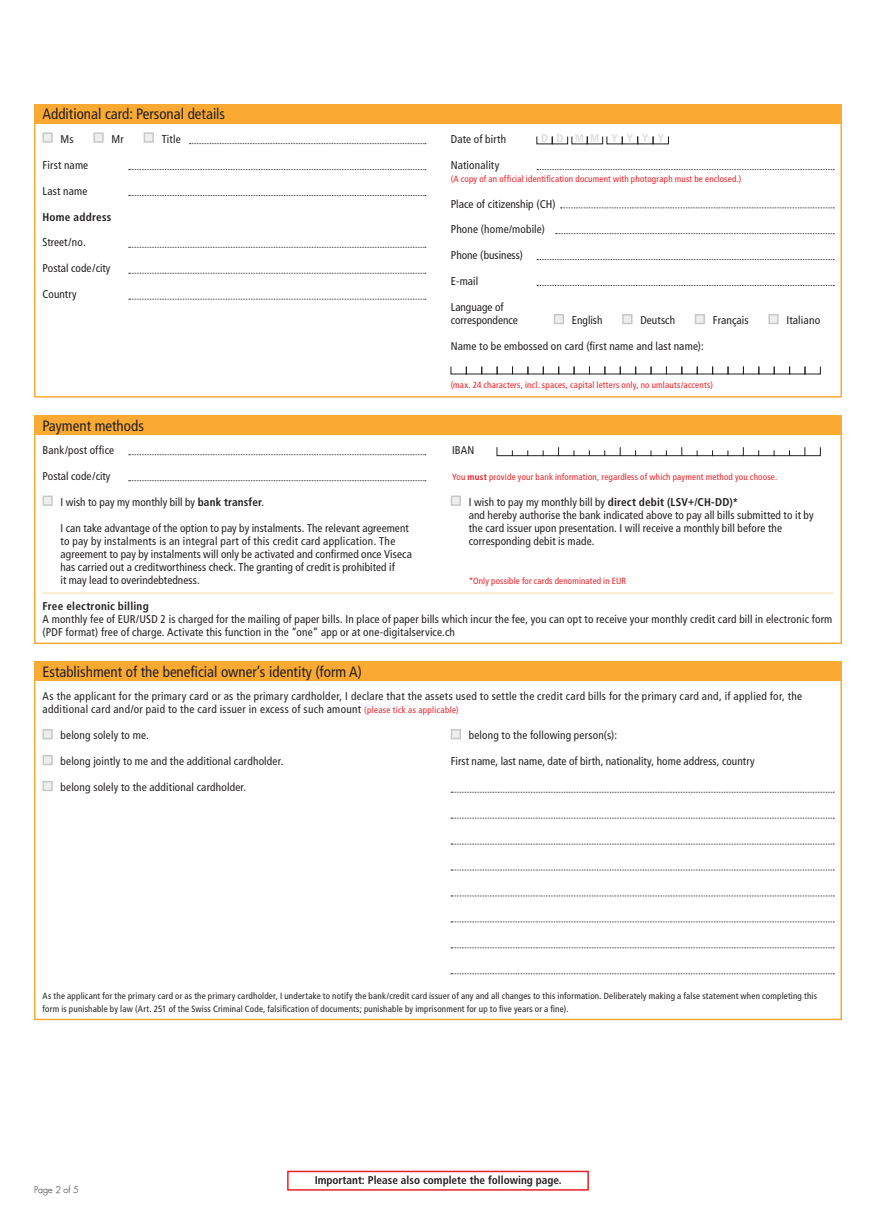
<style>
.page{position:relative;width:876px;height:1229px;background:#fff}
.page>*{position:absolute;margin:0;border:0;box-sizing:border-box;transform-origin:0 0}
.t1{font:condensed 15px "Frutiger LT Pro";color:#231f20}
.t2{font:condensed 11.25px/12.9px "Frutiger LT Pro";letter-spacing:.015em;color:#231f20}
.t3{font:700 condensed 11.25px "Frutiger LT Pro";color:#231f20}
.t4{font:700 condensed 11.25px "Frutiger LT Pro";letter-spacing:.02em;color:#231f20}
.t5{font:700 condensed 11.25px "Frutiger LT Pro";color:#dcdddf}
.t6{font:condensed 9px/12.9px "Frutiger LT Pro";letter-spacing:.02em;color:#231f20}
.t7{font:condensed 9px "Frutiger LT Pro";letter-spacing:.02em;color:#ee1d23}
.t8{font:300 9px "Futura";letter-spacing:-.01em;color:#231f20}
.s1{font-weight:700}
.s2{font-size:9px;color:#ee1d23}
</style>
<div class="page">
<div style="left:34px;top:661px;width:808px;height:20px;background:#faaa33"></div>
<svg style="left:451px;top:792px;width:383px;height:1px"></svg>
<svg style="left:451px;top:818px;width:383px;height:1px"></svg>
<svg style="left:451px;top:870px;width:383px;height:1px"></svg>
<svg style="left:451px;top:921px;width:383px;height:1px"></svg>
<svg style="left:451px;top:844px;width:383px;height:1px"></svg>
<svg style="left:451px;top:895px;width:383px;height:1px"></svg>
<svg style="left:451px;top:947px;width:383px;height:1px"></svg>
<svg style="left:451px;top:973px;width:383px;height:1px"></svg>
<div style="left:43px;top:729px;width:10px;height:10px;background:#eeeeef;border:2px solid #c7c8ca"></div>
<div style="left:43px;top:755px;width:10px;height:10px;background:#eeeeef;border:2px solid #c7c8ca"></div>
<div style="left:43px;top:781px;width:10px;height:10px;background:#eeeeef;border:2px solid #c7c8ca"></div>
<div style="left:451px;top:729px;width:10px;height:10px;background:#eeeeef;border:2px solid #c7c8ca"></div>
<div style="left:34px;top:668px;width:808px;height:352px;border:2px solid #faaa33"></div>
<div style="left:287px;top:1171px;width:302px;height:19px;border:1px solid #ee1d23"></div>
<hr style="left:43px;top:593px;width:790px;height:1px;background:#fdd59f">
<div style="left:34px;top:415px;width:808px;height:20px;background:#faaa33"></div>
<div style="left:34px;top:425px;width:808px;height:219px;border:2px solid #faaa33"></div>
<div style="left:43px;top:496px;width:10px;height:10px;background:#eeeeef;border:2px solid #c7c8ca"></div>
<div style="left:451px;top:496px;width:10px;height:10px;background:#eeeeef;border:2px solid #c7c8ca"></div>
<svg style="left:129px;top:454px;width:297px;height:1px"></svg>
<svg style="left:129px;top:480px;width:297px;height:1px"></svg>
<div style="left:43px;top:132px;width:10px;height:11px;background:#eeeeef;border:2px solid #c7c8ca"></div>
<div style="left:93px;top:132px;width:11px;height:11px;background:#eeeeef;border:2px solid #c7c8ca"></div>
<div style="left:144px;top:132px;width:10px;height:11px;background:#eeeeef;border:2px solid #c7c8ca"></div>
<div style="left:554px;top:314px;width:10px;height:10px;background:#eeeeef;border:2px solid #c7c8ca"></div>
<div style="left:622px;top:314px;width:10px;height:10px;background:#eeeeef;border:2px solid #c7c8ca"></div>
<div style="left:695px;top:314px;width:10px;height:10px;background:#eeeeef;border:2px solid #c7c8ca"></div>
<div style="left:768px;top:314px;width:11px;height:10px;background:#eeeeef;border:2px solid #c7c8ca"></div>
<svg style="left:190px;top:143px;width:236px;height:1px"></svg>
<svg style="left:129px;top:169px;width:297px;height:1px"></svg>
<svg style="left:537px;top:169px;width:297px;height:1px"></svg>
<svg style="left:129px;top:195px;width:297px;height:1px"></svg>
<svg style="left:561px;top:207px;width:273px;height:1px"></svg>
<div style="left:512px;top:366px;width:16px;height:8px;border:1px solid #231f20"></div>
<div style="left:589px;top:366px;width:16px;height:8px;border:1px solid #231f20"></div>
<div style="left:666px;top:366px;width:16px;height:8px;border:1px solid #231f20"></div>
<div style="left:743px;top:366px;width:16px;height:8px;border:1px solid #231f20"></div>
<div style="left:789px;top:366px;width:16px;height:8px;border:1px solid #231f20"></div>
<div style="left:805px;top:366px;width:16px;height:8px;border:1px solid #231f20"></div>
<div style="left:34px;top:104px;width:808px;height:20px;background:#faaa33"></div>
<div style="left:34px;top:116px;width:808px;height:282px;border:2px solid #faaa33"></div>
<svg style="left:129px;top:273px;width:297px;height:1px"></svg>
<svg style="left:537px;top:259px;width:297px;height:1px"></svg>
<svg style="left:129px;top:299px;width:297px;height:1px"></svg>
<svg style="left:537px;top:285px;width:297px;height:1px"></svg>
<svg style="left:129px;top:247px;width:297px;height:1px"></svg>
<svg style="left:556px;top:233px;width:278px;height:1px"></svg>
<div style="left:552px;top:136px;width:16px;height:8px;border:1px solid #231f20"></div>
<div style="left:587px;top:136px;width:16px;height:8px;border:1px solid #231f20"></div>
<div style="left:653px;top:136px;width:16px;height:8px;border:1px solid #231f20"></div>
<svg style="left:497px;top:447px;width:15px;height:9px"></svg>
<div style="left:512px;top:450px;width:16px;height:6px;border:1px solid #231f20"></div>
<svg style="left:527px;top:447px;width:294px;height:9px"></svg>
<h1 class="t1" style="left:43px;top:105px;width:184px">Additional card: Personal details</h1>
<p class="t2" style="left:61px;top:132px;width:15px">Ms</p>
<p class="t2" style="left:112px;top:132px;width:14px">Mr</p>
<p class="t2" style="left:162px;top:132px;width:21px">Title</p>
<p class="t2" style="left:43px;top:158px;width:47px">First name</p>
<p class="t2" style="left:43px;top:184px;width:46px">Last name</p>
<p class="t4" style="left:43px;top:210px;width:70px">Home address</p>
<p class="t2" style="left:43px;top:236px;width:45px">Street/no.</p>
<p class="t2" style="left:43px;top:262px;width:69px">Postal code/city</p>
<p class="t2" style="left:43px;top:288px;width:36px">Country</p>
<h1 class="t1" style="left:43px;top:417px;width:103px">Payment methods</h1>
<p class="t2" style="left:451px;top:132px;width:57px">Date of birth</p>
<p class="t2" style="left:451px;top:158px;width:50px">Nationality</p>
<p class="t2" style="left:451px;top:197px;width:106px">Place of citizenship (CH)</p>
<p class="t2" style="left:451px;top:223px;width:96px">Phone (home/mobile)</p>
<p class="t2" style="left:451px;top:249px;width:74px">Phone (business)</p>
<p class="t2" style="left:451px;top:275px;width:29px">E-mail</p>
<p class="t2" style="left:451px;top:301px;width:69px">Language of correspondence</p>
<p class="t5" style="left:541px;top:132px;width:124px">D DMMY Y Y Y</p>
<p class="t7" style="left:451px;top:173px;width:292px">(A copy of an official identification document with photograph must be enclosed.)</p>
<p class="t2" style="left:572px;top:314px;width:32px">English</p>
<p class="t2" style="left:640px;top:314px;width:36px">Deutsch</p>
<p class="t2" style="left:713px;top:314px;width:37px">Français</p>
<p class="t2" style="left:786px;top:314px;width:35px">Italiano</p>
<p class="t2" style="left:451px;top:340px;width:254px">Name to be embossed on card (first name and last name):</p>
<p class="t7" style="left:451px;top:380px;width:264px">(max. 24 characters, incl. spaces, capital letters only, no umlauts/accents)</p>
<p class="t2" style="left:43px;top:444px;width:73px">Bank/post office</p>
<p class="t2" style="left:452px;top:444px;width:24px">IBAN</p>
<p class="t2" style="left:43px;top:470px;width:69px">Postal code/city</p>
<p class="t7" style="left:452px;top:471px;width:327px">You <span class="s1">must</span> provide your bank information, regardless of which payment method you choose.</p>
<p class="t2" style="left:61px;top:496px;width:205px">I wish to pay my monthly bill by <span class="s1">bank transfer</span>.</p>
<p class="t2" style="left:61px;top:521px;width:353px">I can take advantage of the option to pay by instalments. The relevant agreement to pay by instalments is an integral part of this credit card application. The agreement to pay by instalments will only be activated and confirmed once Viseca has carried out a creditworthiness check. The granting of credit is prohibited if<br>it may lead to overindebtedness.</p>
<p class="t2" style="left:469px;top:496px;width:346px">I wish to pay my monthly bill by <span class="s1">direct debit (LSV+/CH-DD)*<br></span>and hereby authorise the bank indicated above to pay all bills submitted to it by the card issuer upon presentation. I will receive a monthly bill before the corresponding debit is made.</p>
<p class="t7" style="left:469px;top:575px;width:159px">*Only possible for cards denominated in EUR</p>
<p class="t4" style="left:43px;top:599px;width:108px">Free electronic billing</p>
<p class="t2" style="left:43px;top:612px;width:791px">A monthly fee of EUR/USD 2 is charged for the mailing of paper bills. In place of paper bills which incur the fee, you can opt to receive your monthly credit card bill in electronic form (PDF format) free of charge. Activate this function in the “one” app or at one-digitalservice.ch</p>
<h1 class="t1" style="left:43px;top:663px;width:321px">Establishment of the beneficial owner’s identity (form A)</h1>
<p class="t2" style="left:43px;top:690px;width:761px">As the applicant for the primary card or as the primary cardholder, I declare that the assets used to settle the credit card bills for the primary card and, if applied for, the additional card and/or paid to the card issuer in excess of such amount <span class="s2">(please tick as applicable)</span></p>
<p class="t2" style="left:61px;top:729px;width:90px">belong solely to me.</p>
<p class="t2" style="left:61px;top:755px;width:225px">belong jointly to me and the additional cardholder.</p>
<p class="t2" style="left:61px;top:781px;width:187px">belong solely to the additional cardholder.</p>
<p class="t2" style="left:469px;top:729px;width:150px">belong to the following person(s):</p>
<p class="t2" style="left:451px;top:755px;width:305px">First name, last name, date of birth, nationality, home address, country</p>
<p class="t6" style="left:43px;top:989px;width:776px">As the applicant for the primary card or as the primary cardholder, I undertake to notify the bank/credit card issuer of any and all changes to this information. Deliberately making a false statement when completing this form is punishable by law (Art. 251 of the Swiss Criminal Code, falsification of documents; punishable by imprisonment for up to five years or a fine).</p>
<p class="t8" style="left:34px;top:1184px;width:46px">Page 2 of 5</p>
<p class="t3" style="left:315px;top:1173px;width:249px">Important: Please also complete the following page.</p>
</div>
